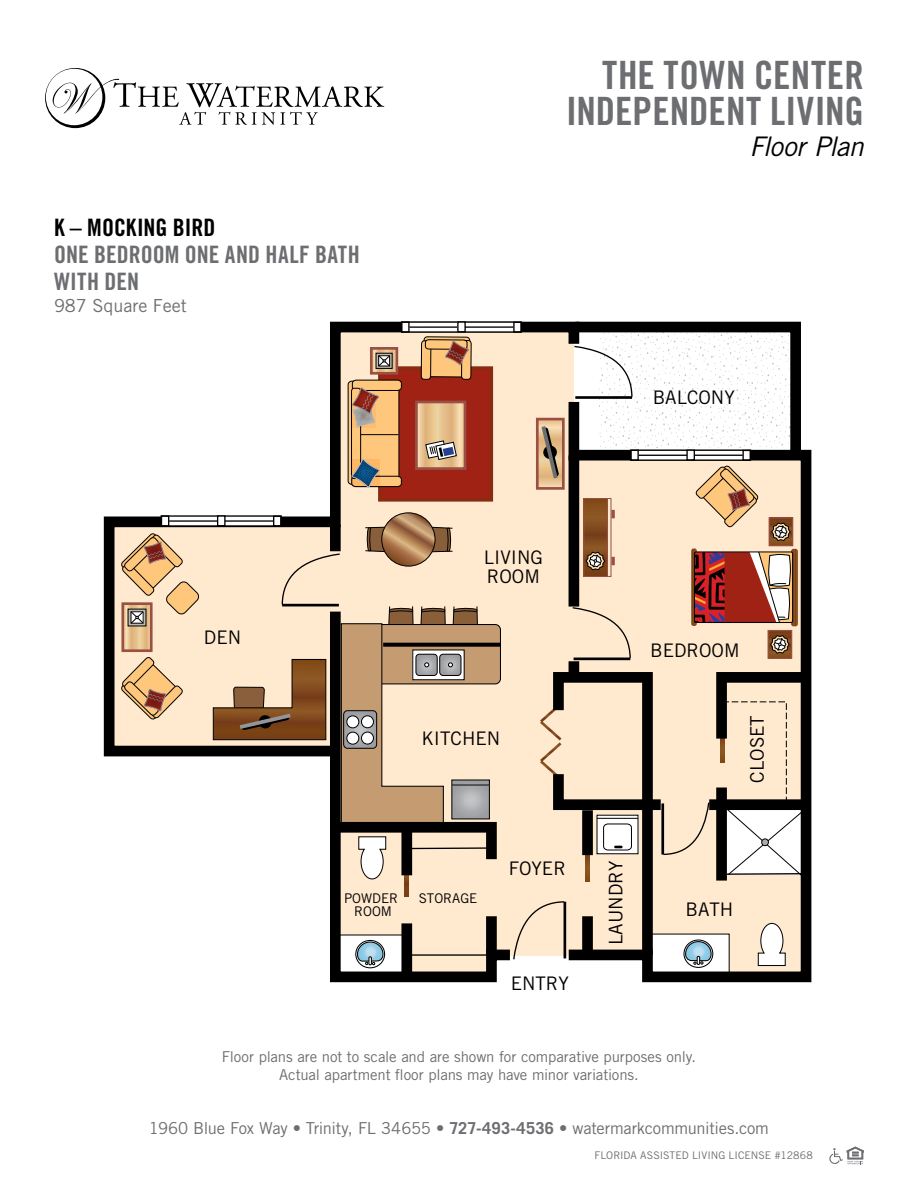
<style>
.page{position:relative;width:918px;height:1188px;background:#fff}
.page>*{position:absolute;margin:0;border:0;box-sizing:border-box;transform-origin:0 0}
.t1{font:39px/36px "Trade Gothic Bold Cond Twenty";letter-spacing:.005em;color:#6d6e71;text-align:right}
.t2{font:italic 27px "Trade Gothic";letter-spacing:-.025em;color:#000}
.t3{font:24px/27px "Trade Gothic Bold Cond Twenty";letter-spacing:.005em;color:#6d6e71}
.t4{font:24px "Trade Gothic Bold Cond Twenty";color:#000}
.t5{font:18.75px/18.8px "Trade Gothic";color:#000}
.t6{font:18px "Trade Gothic";color:#6d6e71}
.t7{font:16.5px "Trade Gothic";letter-spacing:-.015em;color:#6d6e71}
.t8{font:15px/18px "Trade Gothic";letter-spacing:-.01em;color:#6d6e71;text-align:center}
.t9{font:13.35px/13.4px "Trade Gothic";color:#000;text-align:center}
.t10{font:10.5px "Trade Gothic";color:#6d6e71}
.s1{font-weight:700}
</style>
<div class="page">
<svg style="left:829px;top:1147px;width:35px;height:17px"></svg>
<svg style="left:45px;top:68px;width:339px;height:60px"></svg>
<svg style="left:103px;top:321px;width:462px;height:436px"></svg>
<svg style="left:558px;top:391px;width:254px;height:592px;background:#d7c6b2"></svg>
<svg style="left:330px;top:601px;width:191px;height:382px;background:#d7c6b3"></svg>
<div style="left:330px;top:525px;width:11px;height:26px;background:#000"></div>
<div style="left:569px;top:661px;width:10px;height:13px;background:#000"></div>
<div style="left:569px;top:455px;width:10px;height:152px;background:#000"></div>
<div style="left:486px;top:916px;width:11px;height:39px;background:#000"></div>
<div style="left:402px;top:322px;width:119px;height:10px;background:#fff"></div>
<div style="left:401px;top:321px;width:121px;height:12px;border:1px solid #000"></div>
<div style="left:401px;top:321px;width:9px;height:12px;border:1px solid #000"></div>
<div style="left:513px;top:322px;width:9px;height:11px;border:1px solid #000"></div>
<hr style="left:409px;top:326px;width:104px;height:2px;background:#000">
<div style="left:458px;top:322px;width:7px;height:10px;background:#fff"></div>
<div style="left:457px;top:321px;width:9px;height:11px;border:1px solid #000"></div>
<div style="left:161px;top:516px;width:120px;height:10px;background:#fff"></div>
<div style="left:161px;top:515px;width:121px;height:12px;border:1px solid #000"></div>
<div style="left:161px;top:515px;width:8px;height:12px;border:1px solid #000"></div>
<div style="left:273px;top:516px;width:9px;height:11px;border:1px solid #000"></div>
<hr style="left:169px;top:520px;width:104px;height:2px;background:#000">
<div style="left:218px;top:516px;width:7px;height:10px;background:#fff"></div>
<div style="left:217px;top:515px;width:9px;height:11px;border:1px solid #000"></div>
<svg style="left:512px;top:667px;width:300px;height:300px;background:#d0c1ae"></svg>
<hr style="left:564px;top:902px;width:2px;height:56px;background:#000">
<svg style="left:585px;top:541px;width:22px;height:34px"></svg>
<svg style="left:611px;top:557px;width:4px;height:8px"></svg>
<div style="left:583px;top:498px;width:28px;height:79px;border:1px solid #9a5044"></div>
<hr style="left:607px;top:499px;width:1px;height:77px;background:#9a5044">
<svg style="left:585px;top:552px;width:20px;height:18px"></svg>
<svg style="left:691px;top:548px;width:107px;height:78px"></svg>
<div style="left:694px;top:552px;width:99px;height:71px;border:1px solid #000;border-radius:2px"></div>
<div style="left:768px;top:631px;width:24px;height:27px;background:#804818"></div>
<div style="left:768px;top:630px;width:24px;height:29px;border:1px solid #9a5044"></div>
<svg style="left:770px;top:635px;width:20px;height:19px"></svg>
<div style="left:769px;top:518px;width:24px;height:28px;background:#88511d"></div>
<div style="left:769px;top:517px;width:24px;height:29px;border:1px solid #9a5044"></div>
<svg style="left:565px;top:321px;width:241px;height:220px"></svg>
<svg style="left:120px;top:533px;width:80px;height:91px;background:#e3c29d"></svg>
<div style="left:355px;top:940px;width:30px;height:28px;border:1px solid #000;border-radius:50%"></div>
<svg style="left:356px;top:941px;width:28px;height:25px"></svg>
<svg style="left:213px;top:526px;width:289px;height:354px"></svg>
<div style="left:401px;top:827px;width:11px;height:48px;background:#000"></div>
<div style="left:401px;top:923px;width:11px;height:54px;background:#000"></div>
<h3 class="t4" style="left:54px;top:213px;width:163px">K – MOCKING BIRD</h3>
<h3 class="t3" style="left:54px;top:241px;width:307px">ONE BEDROOM ONE AND HALF BATH<br>WITH DEN</h3>
<p class="t6" style="left:54px;top:295px;width:134px">987 Square Feet</p>
<p class="t5" style="left:204px;top:628px;width:39px">DEN</p>
<h1 class="t1" style="left:566px;top:56px;width:299px">THE TOWN CENTER<br>INDEPENDENT LIVING</h1>
<h2 class="t2" style="left:749px;top:130px;width:116px">Floor Plan</h2>
<p class="t5" style="left:484px;top:548px;width:61px">LIVING<br>ROOM</p>
<p class="t5" style="left:422px;top:729px;width:80px">KITCHEN</p>
<p class="t5" style="left:653px;top:388px;width:84px">BALCONY</p>
<p class="t5" style="left:650px;top:641px;width:91px">BEDROOM</p>
<p class="t5" style="left:748px;top:783px;width:69px;rotate:-90deg">CLOSET</p>
<p class="t9" style="left:344px;top:891px;width:56px">POWDER<br>ROOM</p>
<p class="t9" style="left:419px;top:891px;width:60px">STORAGE</p>
<p class="t5" style="left:509px;top:859px;width:59px">FOYER</p>
<p class="t5" style="left:511px;top:974px;width:60px">ENTRY</p>
<p class="t5" style="left:606px;top:945px;width:86px;rotate:-90deg">LAUNDRY</p>
<p class="t5" style="left:686px;top:900px;width:49px">BATH</p>
<p class="t8" style="left:222px;top:1047px;width:476px">Floor plans are not to scale and are shown for comparative purposes only.<br>Actual apartment floor plans may have minor variations.</p>
<p class="t7" style="left:149px;top:1118px;width:622px">1960 Blue Fox Way • Trinity, FL 34655 • <span class="s1">727-493-4536</span> • watermarkcommunities.com</p>
<p class="t10" style="left:595px;top:1149px;width:220px">FLORIDA ASSISTED LIVING LICENSE #12868</p>
</div>
